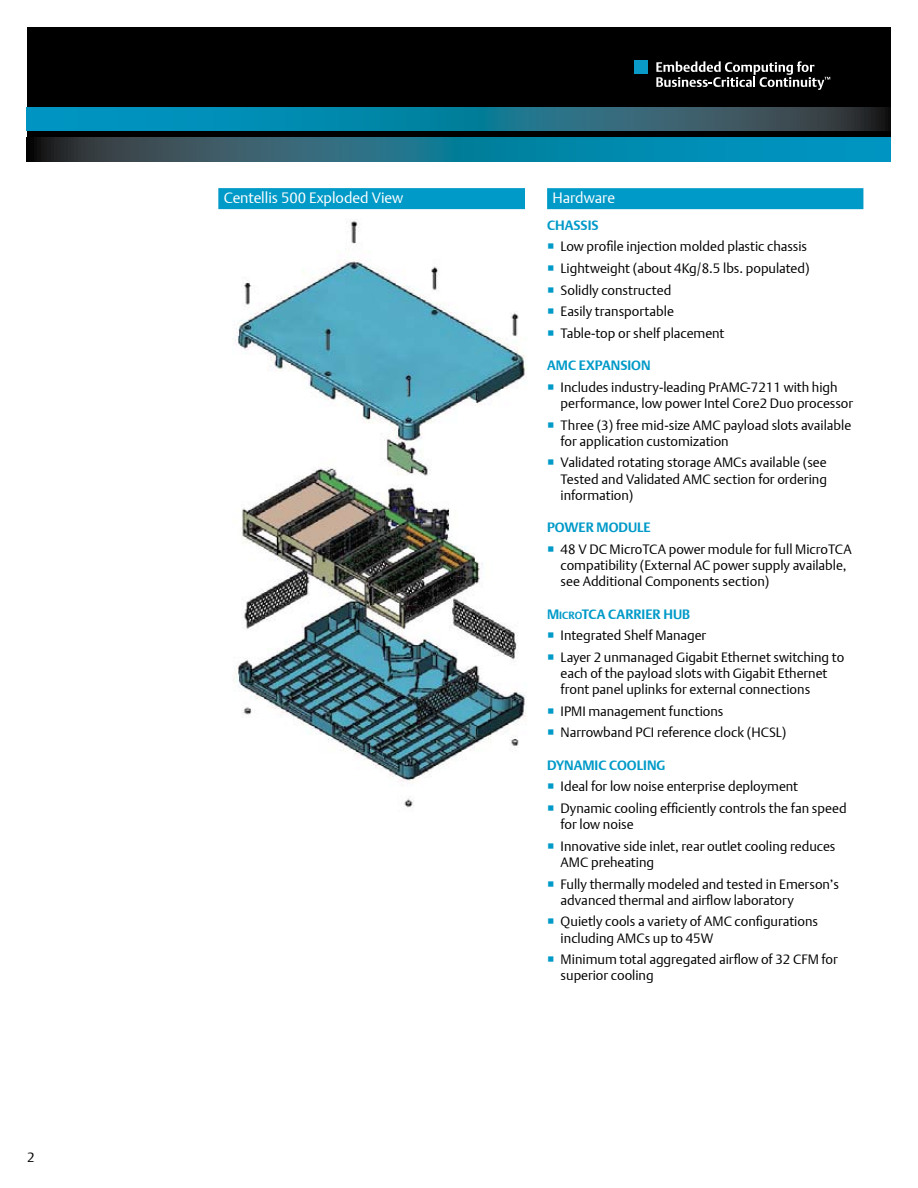
<style>
.page{position:relative;width:918px;height:1188px;background:#fff}
.page>*{position:absolute;margin:0;border:0;box-sizing:border-box;transform-origin:0 0}
.t1{font:15px "DTL Argo T Light";color:#fff}
.t2{font:13.5px/21.6px "DTL Argo T Light";color:#000}
.t3{font:700 13.5px "DTL Argo T";color:#009ac8}
.s1{font-size:10.5px}
</style>
<div class="page">
<div style="left:27px;top:27px;width:864px;height:134px;background:#000"></div>
<div style="left:635px;top:60px;width:13px;height:14px;background:#0a9ac8"></div>
<svg style="left:656px;top:61px;width:174px;height:29px"></svg>
<svg style="left:34px;top:138px;width:857px;height:23px;background:#18738d"></svg>
<svg style="left:27px;top:107px;width:864px;height:24px;background:#17748f"></svg>
<div style="left:218px;top:188px;width:307px;height:21px;background:#009ac8"></div>
<img style="left:233px;top:221px;width:294px;height:587px">
<div style="left:547px;top:188px;width:316px;height:21px;background:#009ac8"></div>
<p class="t2" style="left:27px;top:1146px;width:9px">2</p>
<p class="t1" style="left:224px;top:189px;width:181px">Centellis 500 Exploded View</p>
<p class="t1" style="left:553px;top:189px;width:64px">Hardware</p>
<p class="t3" style="left:547px;top:217px;width:53px">CHASSIS</p>
<p class="t2" style="left:561px;top:236px;width:251px">Low profile injection molded plastic chassis<br>Lightweight (about 4Kg/8.5 lbs. populated)<br>Solidly constructed<br>Easily transportable<br>Table-top or shelf placement</p>
<p class="t3" style="left:547px;top:357px;width:105px">AMC EXPANSI ON</p>
<p class="t2" style="left:561px;top:379px;width:294px;line-height:16.2px">Includes industry-leading PrAMC-7211 with high performance, low power Intel Core2 Duo processor</p>
<p class="t2" style="left:561px;top:417px;width:292px;line-height:16.2px">Three (3) free mid-size AMC payload slots available for application customization</p>
<p class="t2" style="left:561px;top:454px;width:268px;line-height:16.2px;text-align:justify">Validated rotating storage AMCs available (see Tested and Validated AMC section for ordering information)</p>
<p class="t3" style="left:547px;top:519px;width:105px">POWER MODULE</p>
<p class="t2" style="left:561px;top:541px;width:293px;line-height:16.2px">48 V DC MicroTCA power module for full MicroTCA compatibility (External AC power supply available, see Additional Components section)</p>
<p class="t3" style="left:547px;top:606px;width:144px">M<span class="s1">ICRO</span>TCA CARRIER HUB</p>
<p class="t2" style="left:561px;top:625px;width:285px">Integrated Shelf Manager<br>Layer 2 unmanaged Gigabit Ethernet switching to</p>
<p class="t2" style="left:561px;top:665px;width:268px;line-height:16.2px">each of the payload slots with Gigabit Ethernet front panel uplinks for external connections</p>
<p class="t2" style="left:561px;top:700px;width:227px">IPMI management functions<br>Narrowband PCI reference clock (HCSL)</p>
<p class="t3" style="left:547px;top:757px;width:120px">DYNAMIC COOLING</p>
<p class="t2" style="left:561px;top:776px;width:288px">Ideal for low noise enterprise deployment<br>Dynamic cooling efficiently controls the fan speed</p>
<p class="t2" style="left:561px;top:814px;width:276px">for low noise<br>Innovative side inlet, rear outlet cooling reduces</p>
<p class="t2" style="left:561px;top:851px;width:280px">AMC preheating<br>Fully thermally modeled and tested in Emerson’s</p>
<p class="t2" style="left:561px;top:889px;width:259px">advanced thermal and airflow laboratory<br>Quietly cools a variety of AMC configurations</p>
<p class="t2" style="left:561px;top:927px;width:279px">including AMCs up to 45W<br>Minimum total aggregated airflow of 32 CFM for</p>
<p class="t2" style="left:561px;top:965px;width:95px">superior cooling</p>
</div>
